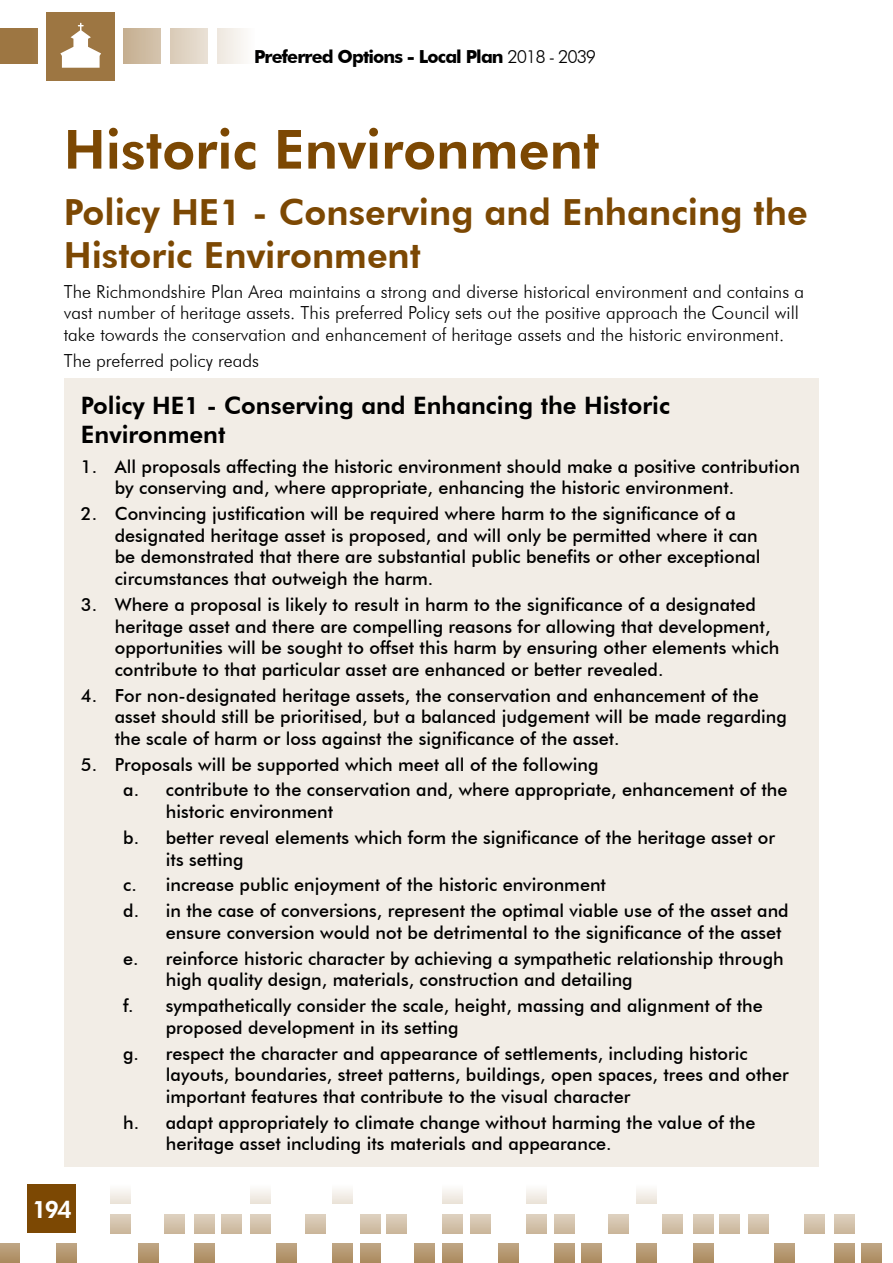
<style>
.page{position:relative;width:893px;height:1263px;background:#fff}
.page>*{position:absolute;margin:0;border:0;box-sizing:border-box;transform-origin:0 0}
.Heading_1{font:800 54px "Futura BT";color:#7c4803}
.Sub_Heading_1{font:800 36px/43.2px "Futura BT";color:#7c4803}
.Paragraph_headings_2{font:800 24px/28.8px "Futura BT";color:#000}
.t1{font:800 24px "Futura BT";color:#fff}
.t2{font:500 18px/21.6px "Futura BT";color:#000}
.Paragraph{font:300 18px/21.6px "Futura BT";color:#000}
.t3{font:700 18px "Futura BT";letter-spacing:-.05em;color:#000}
.s1{font-weight:300}
</style>
<div class="page">
<svg style="left:554px;top:1214px;width:20px;height:19px"></svg>
<svg style="left:834px;top:1214px;width:21px;height:19px"></svg>
<div style="left:526px;top:1184px;width:20px;height:20px;background:linear-gradient(to bottom,#fefefe,#ebe4d9)"></div>
<div style="left:442px;top:1184px;width:20px;height:20px;background:linear-gradient(to bottom,#fefefe,#ebe4d9)"></div>
<div style="left:332px;top:1184px;width:20px;height:20px;background:linear-gradient(to bottom,#fefefe,#ebe4d9)"></div>
<div style="left:250px;top:1184px;width:20px;height:20px;background:linear-gradient(to bottom,#fefefe,#ebe4d9)"></div>
<div style="left:110px;top:1184px;width:20px;height:20px;background:linear-gradient(to bottom,#fefefe,#ebe4d9)"></div>
<div style="left:636px;top:1184px;width:21px;height:20px;background:linear-gradient(to bottom,#fefefe,#ebe4d9)"></div>
<svg style="left:581px;top:1244px;width:20px;height:19px"></svg>
<svg style="left:862px;top:1244px;width:20px;height:19px"></svg>
<svg style="left:56px;top:1244px;width:20px;height:19px"></svg>
<svg style="left:554px;top:1244px;width:20px;height:19px"></svg>
<svg style="left:834px;top:1244px;width:21px;height:19px"></svg>
<svg style="left:526px;top:1214px;width:20px;height:19px"></svg>
<svg style="left:0;top:1244px;width:20px;height:19px"></svg>
<svg style="left:498px;top:1244px;width:20px;height:19px"></svg>
<svg style="left:470px;top:1214px;width:20px;height:19px"></svg>
<svg style="left:442px;top:1214px;width:20px;height:19px"></svg>
<svg style="left:442px;top:1244px;width:20px;height:19px"></svg>
<svg style="left:138px;top:1244px;width:20px;height:19px"></svg>
<svg style="left:636px;top:1244px;width:21px;height:19px"></svg>
<svg style="left:195px;top:1214px;width:20px;height:19px"></svg>
<svg style="left:693px;top:1214px;width:20px;height:19px"></svg>
<svg style="left:195px;top:1244px;width:20px;height:19px"></svg>
<svg style="left:693px;top:1244px;width:20px;height:19px"></svg>
<svg style="left:250px;top:1214px;width:20px;height:19px"></svg>
<svg style="left:749px;top:1214px;width:20px;height:19px"></svg>
<svg style="left:306px;top:1214px;width:20px;height:19px"></svg>
<svg style="left:804px;top:1214px;width:20px;height:19px"></svg>
<svg style="left:360px;top:1214px;width:20px;height:19px"></svg>
<svg style="left:360px;top:1244px;width:20px;height:19px"></svg>
<svg style="left:110px;top:1214px;width:20px;height:19px"></svg>
<svg style="left:608px;top:1214px;width:21px;height:19px"></svg>
<svg style="left:164px;top:1214px;width:21px;height:19px"></svg>
<svg style="left:663px;top:1214px;width:20px;height:19px"></svg>
<svg style="left:221px;top:1214px;width:20px;height:19px"></svg>
<svg style="left:719px;top:1214px;width:21px;height:19px"></svg>
<svg style="left:277px;top:1244px;width:20px;height:19px"></svg>
<svg style="left:775px;top:1244px;width:20px;height:19px"></svg>
<svg style="left:332px;top:1244px;width:20px;height:19px"></svg>
<svg style="left:386px;top:1214px;width:20px;height:19px"></svg>
<svg style="left:414px;top:1244px;width:20px;height:19px"></svg>
<div style="left:28px;top:1184px;width:48px;height:49px;background:#7c4803"></div>
<div style="left:0;top:28px;width:37px;height:36px;background:#9d7642"></div>
<div style="left:123px;top:28px;width:38px;height:36px;background:linear-gradient(to right,#c5af90,#d4c3ad)"></div>
<svg style="left:170px;top:28px;width:37px;height:36px"></svg>
<div style="left:217px;top:28px;width:37px;height:36px;background:linear-gradient(to bottom,#f6f2ed,#f6f2ed)"></div>
<div style="left:47px;top:12px;width:68px;height:69px;background:#9d7642"></div>
<div style="left:64px;top:379px;width:755px;height:788px;background:#f2ede6"></div>
<svg style="left:60px;top:23px;width:41px;height:45px"></svg>
<p class="t3" style="left:254px;top:46px;width:344px">Preferred Options - Local Plan <span class="s1">2018 - 2039</span></p>
<h1 class="Heading_1" style="left:64px;top:117px;width:537px">Historic Environment</h1>
<p class="Sub_Heading_1" style="left:64px;top:190px;width:745px">Policy HE1 - Conserving and Enhancing the<br>Historic Environment</p>
<p class="Paragraph" style="left:64px;top:281px;width:742px">The Richmondshire Plan Area maintains a strong and diverse historical environment and contains a vast number of heritage assets. This preferred Policy sets out the positive approach the Council will take towards the conservation and enhancement of heritage assets and the historic environment.</p>
<p class="Paragraph" style="left:64px;top:350px;width:197px">The preferred policy reads</p>
<h2 class="Paragraph_headings_2" style="left:81px;top:391px;width:591px">Policy HE1 - Conserving and Enhancing the Historic<br>Environment</h2>
<p class="t2" style="left:115px;top:455px;width:687px;text-indent:-34px">1. All proposals affecting the historic environment should make a positive contribution by conserving and, where appropriate, enhancing the historic environment.</p>
<p class="t2" style="left:115px;top:503px;width:647px;text-indent:-34px">2. Convincing justification will be required where harm to the significance of a designated heritage asset is proposed, and will only be permitted where it can be demonstrated that there are substantial public benefits or other exceptional circumstances that outweigh the harm.</p>
<p class="t2" style="left:115px;top:593px;width:666px;text-indent:-34px">3. Where a proposal is likely to result in harm to the significance of a designated heritage asset and there are compelling reasons for allowing that development, opportunities will be sought to offset this harm by ensuring other elements which contribute to that particular asset are enhanced or better revealed.</p>
<p class="t2" style="left:115px;top:684px;width:674px;text-indent:-34px">4. For non-designated heritage assets, the conservation and enhancement of the asset should still be prioritised, but a balanced judgement will be made regarding the scale of harm or loss against the significance of the asset.</p>
<p class="t2" style="left:81px;top:753px;width:519px">5. Proposals will be supported which meet all of the following</p>
<p class="t2" style="left:166px;top:779px;width:623px;text-indent:-43px">a. contribute to the conservation and, where appropriate, enhancement of the historic environment</p>
<p class="t2" style="left:166px;top:827px;width:611px;text-indent:-43px">b. better reveal elements which form the significance of the heritage asset or its setting</p>
<p class="t2" style="left:123px;top:874px;width:484px">c. increase public enjoyment of the historic environment</p>
<p class="t2" style="left:166px;top:900px;width:624px;text-indent:-43px">d. in the case of conversions, represent the optimal viable use of the asset and ensure conversion would not be detrimental to the significance of the asset</p>
<p class="t2" style="left:166px;top:947px;width:619px;text-indent:-43px">e. reinforce historic character by achieving a sympathetic relationship through high quality design, materials, construction and detailing</p>
<p class="t2" style="left:166px;top:995px;width:598px;text-indent:-43px">f. sympathetically consider the scale, height, massing and alignment of the proposed development in its setting</p>
<p class="t2" style="left:166px;top:1042px;width:624px;text-indent:-43px">g. respect the character and appearance of settlements, including historic layouts, boundaries, street patterns, buildings, open spaces, trees and other important features that contribute to the visual character</p>
<p class="t2" style="left:166px;top:1111px;width:591px;text-indent:-43px">h. adapt appropriately to climate change without harming the value of the heritage asset including its materials and appearance.</p>
<h3 class="t1" style="left:32px;top:1195px;width:41px">194</h3>
</div>
